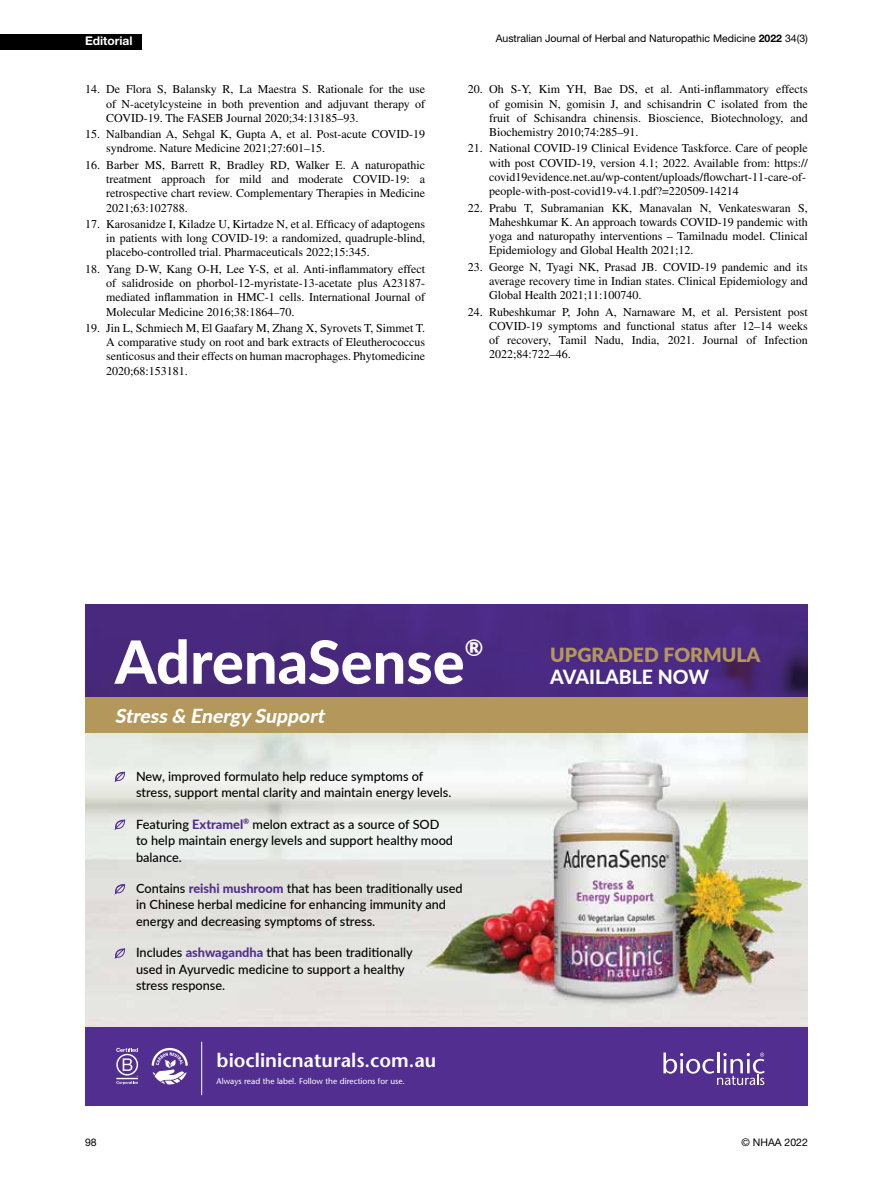
<style>
.page{position:relative;width:893px;height:1191px;background:#fff}
.page>*{position:absolute;margin:0;border:0;box-sizing:border-box;transform-origin:0 0}
.t1{font:800 59.7px "Lato";color:#fff}
.t2{font:800 22.65px "Lato";color:#fff}
.t3{font:900 19.5px "Lato";color:#b4975a}
.t4{font:800 19.5px "Lato";color:#fff}
.t5{font:600 19.35px "Stone Sans Std";color:#fff}
.t6{font:italic 800 19.35px "Lato";color:#fff}
.t7{font:500 12.75px/16.5px "Lato";color:#000}
.t8{font:12px/14.2px "Times LT Std";color:#000;text-align:justify}
.t9{font:700 12px "Helvetica Neue LT Pro";color:#fff}
.t10{font:10.5px "Helvetica Neue LT Pro";color:#000}
.t11{font:500 8.25px "Stone Sans Std";color:#fff}
.s1{font-weight:700}
.s2{font-weight:800;color:#522e91}
</style>
<div class="page">
<img style="left:85px;top:732px;width:723px;height:295px">
<div style="left:85px;top:604px;width:723px;height:128px;background:#49297f"></div>
<div style="left:85px;top:697px;width:723px;height:35px;background:#b4975a"></div>
<svg style="left:115px;top:761px;width:10px;height:31px"></svg>
<svg style="left:115px;top:809px;width:10px;height:31px"></svg>
<svg style="left:115px;top:874px;width:10px;height:30px"></svg>
<svg style="left:115px;top:938px;width:10px;height:30px"></svg>
<div style="left:85px;top:1027px;width:723px;height:79px;background:#522e91"></div>
<svg style="left:663px;top:1052px;width:102px;height:33px"></svg>
<svg style="left:152px;top:1048px;width:36px;height:36px"></svg>
<svg style="left:116px;top:1047px;width:22px;height:37px"></svg>
<hr style="left:201px;top:1041px;width:1px;height:54px;background:#fff">
<div style="left:0;top:34px;width:141px;height:15px;background:#000"></div>
<p class="t9" style="left:85px;top:33px;width:49px">Editorial</p>
<p class="t8" style="left:106px;top:82px;width:320px;text-indent:-21px">14. De Flora S, Balansky R, La Maestra S. Rationale for the use of N‐acetylcysteine in both prevention and adjuvant therapy of COVID‐19. The FASEB Journal 2020;34:13185–93.</p>
<p class="t8" style="left:106px;top:127px;width:320px;text-indent:-21px">15. Nalbandian A, Sehgal K, Gupta A, et al. Post-acute COVID‑19 syndrome. Nature Medicine 2021;27:601–15.</p>
<p class="t8" style="left:106px;top:158px;width:320px;text-indent:-21px">16. Barber MS, Barrett R, Bradley RD, Walker E. A naturopathic treatment approach for mild and moderate COVID‑19: a retrospective chart review. Complementary Therapies in Medicine 2021;63:102788.</p>
<p class="t8" style="left:106px;top:217px;width:320px;text-indent:-21px">17. Karosanidze I, Kiladze U, Kirtadze N, et al. Efficacy of adaptogens in patients with long COVID‑19: a randomized, quadruple-blind, placebo-controlled trial. Pharmaceuticals 2022;15:345.</p>
<p class="t8" style="left:106px;top:262px;width:320px;text-indent:-21px">18. Yang D-W, Kang O-H, Lee Y-S, et al. Anti-inflammatory effect of salidroside on phorbol-12-myristate-13-acetate plus A23187- mediated inflammation in HMC-1 cells. International Journal of Molecular Medicine 2016;38:1864–70.</p>
<p class="t8" style="left:106px;top:321px;width:320px;text-indent:-21px">19. Jin L, Schmiech M, El Gaafary M, Zhang X, Syrovets T, Simmet T.<br>A comparative study on root and bark extracts of Eleutherococcus senticosus and their effects on human macrophages. Phytomedicine 2020;68:153181.</p>
<p class="t10" style="left:496px;top:32px;width:314px">Australian Journal of Herbal and Naturopathic Medicine <span class="s1">2022</span> 34(3)</p>
<p class="t8" style="left:489px;top:82px;width:320px;text-indent:-21px">20. Oh S-Y, Kim YH, Bae DS, et al. Anti-inflammatory effects of gomisin N, gomisin J, and schisandrin C isolated from the fruit of Schisandra chinensis. Bioscience, Biotechnology, and Biochemistry 2010;74:285–91.</p>
<p class="t8" style="left:489px;top:141px;width:320px;text-align:left;text-indent:-21px">21. National COVID-19 Clinical Evidence Taskforce. Care of people with post COVID‑19, version 4.1; 2022. Available from: https:// covid19evidence.net.au/wp-content/uploads/flowchart-11-care-of&shy;people-with-post-covid19-v4.1.pdf?=220509-14214</p>
<p class="t8" style="left:489px;top:200px;width:320px;text-indent:-21px">22. Prabu T, Subramanian KK, Manavalan N, Venkateswaran S, Maheshkumar K. An approach towards COVID‑19 pandemic with yoga and naturopathy interventions – Tamilnadu model. Clinical Epidemiology and Global Health 2021;12.</p>
<p class="t8" style="left:489px;top:259px;width:320px;text-indent:-21px">23. George N, Tyagi NK, Prasad JB. COVID‑19 pandemic and its average recovery time in Indian states. Clinical Epidemiology and Global Health 2021;11:100740.</p>
<p class="t8" style="left:489px;top:304px;width:320px;text-indent:-21px">24. Rubeshkumar P, John A, Narnaware M, et al. Persistent post COVID‑19 symptoms and functional status after 12–14 weeks of recovery, Tamil Nadu, India, 2021. Journal of Infection 2022;84:722–46.</p>
<h1 class="t1" style="left:115px;top:617px;width:351px">AdrenaSense</h1>
<h2 class="t2" style="left:465px;top:631px;width:20px">®</h2>
<h3 class="t3" style="left:550px;top:640px;width:212px">UPGRADED FORMULA</h3>
<h3 class="t4" style="left:550px;top:662px;width:160px">AVAILABLE NOW</h3>
<h3 class="t6" style="left:115px;top:701px;width:215px">Stress&amp; Energy Support</h3>
<p class="t7" style="left:136px;top:767px;width:317px">New, improved formulato help reduce symptoms of stress, support mental clarity and maintain energy levels.</p>
<p class="t7" style="left:136px;top:815px;width:319px">Featuring <span class="s2">Extramel</span><sup>®</sup> melon extract as a source of SOD to help maintain energy levels and support healthy mood balance.</p>
<p class="t7" style="left:136px;top:879px;width:328px">Contains <span class="s2">reishi mushroom</span> that has been traditionally used in Chinese herbal medicine for enhancing immunity and energy and decreasing symptoms of stress.</p>
<p class="t7" style="left:136px;top:944px;width:278px">Includes <span class="s2">ashwagandha</span> that has been traditionally used in Ayurvedic medicine to support a healthy stress response.</p>
<h3 class="t5" style="left:217px;top:1048px;width:221px">bioclinicnaturals.com.au</h3>
<p class="t11" style="left:217px;top:1076px;width:190px">Always read the label. Follow the directions for use.</p>
<p class="t10" style="left:85px;top:1135px;width:13px">98</p>
<p class="t10" style="left:742px;top:1135px;width:68px">© NHAA 2022</p>
</div>
